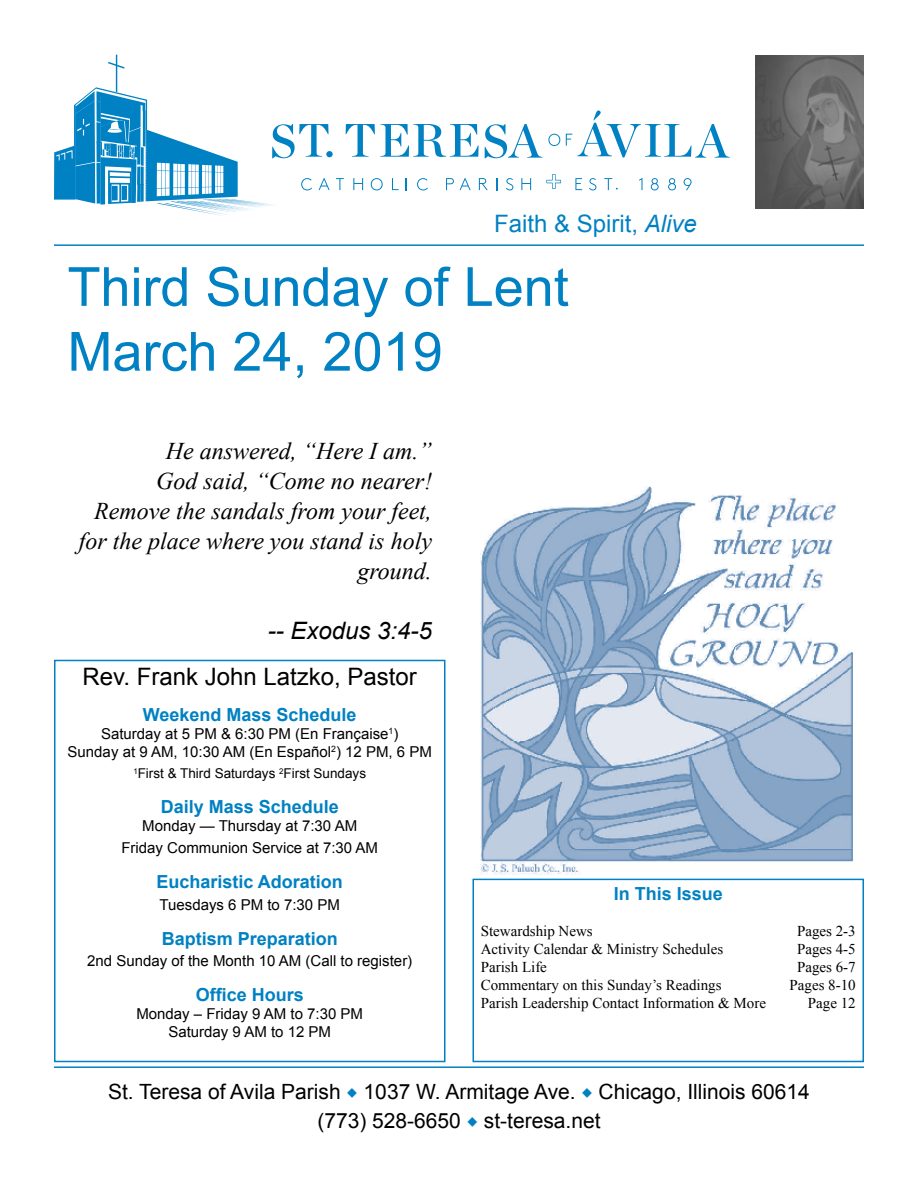
<style>
.page{position:relative;width:918px;height:1188px;background:#fff}
.page>*{position:absolute;margin:0;border:0;box-sizing:border-box;transform-origin:0 0}
.t1{font:54px/64.8px "Arial";color:#0081c3}
.t2{font:italic 24px/30px "Times New Roman";color:#000;text-align:right}
.t3{font:24px "Arial";color:#000}
.t4{font:24px "Arial";color:#0081c3}
.t5{font:italic 24px "Arial";color:#000}
.t6{font:21px/28.8px "Arial";color:#000;text-align:center}
.t7{font:700 18px "Arial";color:#0081c3}
.t8{font:15px/18px "Arial";color:#000;text-align:center}
.t9{font:15px "Times New Roman";color:#000}
.t10{font:13.5px "Arial";color:#000}
.s1{font-style:italic}
.s2{font-family:"Minion Pro";font-size:24px;color:#0081c3}
</style>
<div class="page">
<img style="left:481px;top:487px;width:373px;height:387px">
<hr style="left:54px;top:244px;width:810px;height:2px;background:#0081c3">
<img style="left:756px;top:55px;width:108px;height:154px">
<svg style="left:272px;top:124px;width:57px;height:34px"></svg>
<div style="left:326px;top:151px;width:7px;height:6px;background:#0081c3;border-radius:3px"></div>
<svg style="left:346px;top:124px;width:133px;height:33px"></svg>
<svg style="left:485px;top:124px;width:75px;height:34px"></svg>
<svg style="left:566px;top:111px;width:164px;height:47px"></svg>
<svg style="left:546px;top:174px;width:15px;height:15px"></svg>
<svg style="left:301px;top:178px;width:11px;height:12px"></svg>
<svg style="left:319px;top:178px;width:11px;height:12px"></svg>
<svg style="left:336px;top:178px;width:8px;height:12px"></svg>
<svg style="left:353px;top:178px;width:10px;height:12px"></svg>
<svg style="left:371px;top:178px;width:12px;height:12px"></svg>
<svg style="left:392px;top:178px;width:7px;height:12px"></svg>
<svg style="left:405px;top:178px;width:2px;height:12px"></svg>
<svg style="left:417px;top:178px;width:11px;height:12px"></svg>
<svg style="left:446px;top:178px;width:8px;height:12px"></svg>
<svg style="left:460px;top:178px;width:11px;height:12px"></svg>
<svg style="left:479px;top:178px;width:9px;height:12px"></svg>
<svg style="left:496px;top:178px;width:1px;height:12px"></svg>
<svg style="left:506px;top:178px;width:7px;height:12px"></svg>
<svg style="left:521px;top:178px;width:10px;height:12px"></svg>
<svg style="left:575px;top:178px;width:7px;height:12px"></svg>
<svg style="left:589px;top:178px;width:7px;height:12px"></svg>
<svg style="left:604px;top:178px;width:14px;height:12px"></svg>
<svg style="left:639px;top:178px;width:4px;height:12px"></svg>
<svg style="left:651px;top:178px;width:8px;height:12px"></svg>
<svg style="left:668px;top:178px;width:8px;height:12px"></svg>
<svg style="left:684px;top:178px;width:8px;height:12px"></svg>
<svg style="left:54px;top:55px;width:93px;height:150px"></svg>
<div style="left:112px;top:186px;width:6px;height:14px;background:#0081c3"></div>
<div style="left:122px;top:186px;width:5px;height:14px;background:#0081c3"></div>
<svg style="left:156px;top:199px;width:117px;height:17px"></svg>
<div style="left:54px;top:660px;width:392px;height:402px;border:2px solid #0081c3"></div>
<hr style="left:54px;top:1066px;width:810px;height:2px;background:#0081c3">
<div style="left:472px;top:879px;width:392px;height:183px;border:2px solid #0081c3"></div>
<h2 class="t4" style="left:494px;top:208px;width:204px">Faith &amp; Spirit, <span class="s1">Alive</span></h2>
<h1 class="t1" style="left:68px;top:255px;width:503px">Third Sunday of Lent<br>March 24, 2019</h1>
<h2 class="t2" style="left:79px;top:435px;width:355px">He answered, “Here I am.”<br>God said, “Come no nearer!<br>Remove the sandals from your feet, for the place where you stand is holy ground.</h2>
<h2 class="t5" style="left:268px;top:615px;width:166px">-- Exodus 3:4-5</h2>
<h2 class="t3" style="left:83px;top:661px;width:336px">Rev. Frank John Latzko, Pastor</h2>
<p class="t7" style="left:143px;top:702px;width:215px">Weekend Mass Schedule</p>
<p class="t8" style="left:68px;top:724px;width:366px">Saturday at 5 PM &amp; 6:30 PM (En Française<sup>1</sup>)<br>Sunday at 9 AM, 10:30 AM (En Español<sup>2</sup>) 12 PM, 6 PM</p>
<p class="t10" style="left:133px;top:765px;width:234px"><sup>1</sup>First &amp; Third Saturdays <sup>2</sup>First Sundays</p>
<p class="t7" style="left:161px;top:795px;width:180px">Daily Mass Schedule</p>
<p class="t8" style="left:121px;top:815px;width:258px;line-height:21.6px">Monday — Thursday at 7:30 AM<br>Friday Communion Service at 7:30 AM</p>
<p class="t7" style="left:157px;top:870px;width:188px">Eucharistic Adoration</p>
<p class="t8" style="left:160px;top:895px;width:182px">Tuesdays 6 PM to 7:30 PM</p>
<p class="t7" style="left:162px;top:926px;width:178px">Baptism Preparation</p>
<p class="t8" style="left:87px;top:952px;width:327px">2nd Sunday of the Month 10 AM (Call to register)</p>
<p class="t7" style="left:196px;top:983px;width:110px">Office Hours</p>
<p class="t8" style="left:136px;top:1005px;width:228px">Monday – Friday 9 AM to 7:30 PM<br>Saturday 9 AM to 12 PM</p>
<p class="t7" style="left:614px;top:882px;width:111px">In This Issue</p>
<p class="t9" style="left:481px;top:921px;width:114px">Stewardship News</p>
<p class="t9" style="left:797px;top:921px;width:60px">Pages 2-3</p>
<p class="t9" style="left:481px;top:939px;width:244px">Activity Calendar &amp; Ministry Schedules</p>
<p class="t9" style="left:797px;top:939px;width:60px">Pages 4-5</p>
<p class="t9" style="left:481px;top:957px;width:68px">Parish Life</p>
<p class="t9" style="left:797px;top:957px;width:60px">Pages 6-7</p>
<p class="t9" style="left:481px;top:975px;width:242px">Commentary on this Sunday’s Readings</p>
<p class="t9" style="left:790px;top:975px;width:68px">Pages 8-10</p>
<p class="t9" style="left:481px;top:993px;width:287px">Parish Leadership Contact Information &amp; More</p>
<p class="t9" style="left:808px;top:993px;width:49px">Page 12</p>
<h3 class="t6" style="left:108px;top:1078px;width:703px">St. Teresa of Avila Parish <span class="s2">◆</span> 1037 W. Armitage Ave. <span class="s2">◆</span> Chicago, Illinois 60614 (773) 528-6650 <span class="s2">◆</span> st-teresa.net</h3>
</div>
